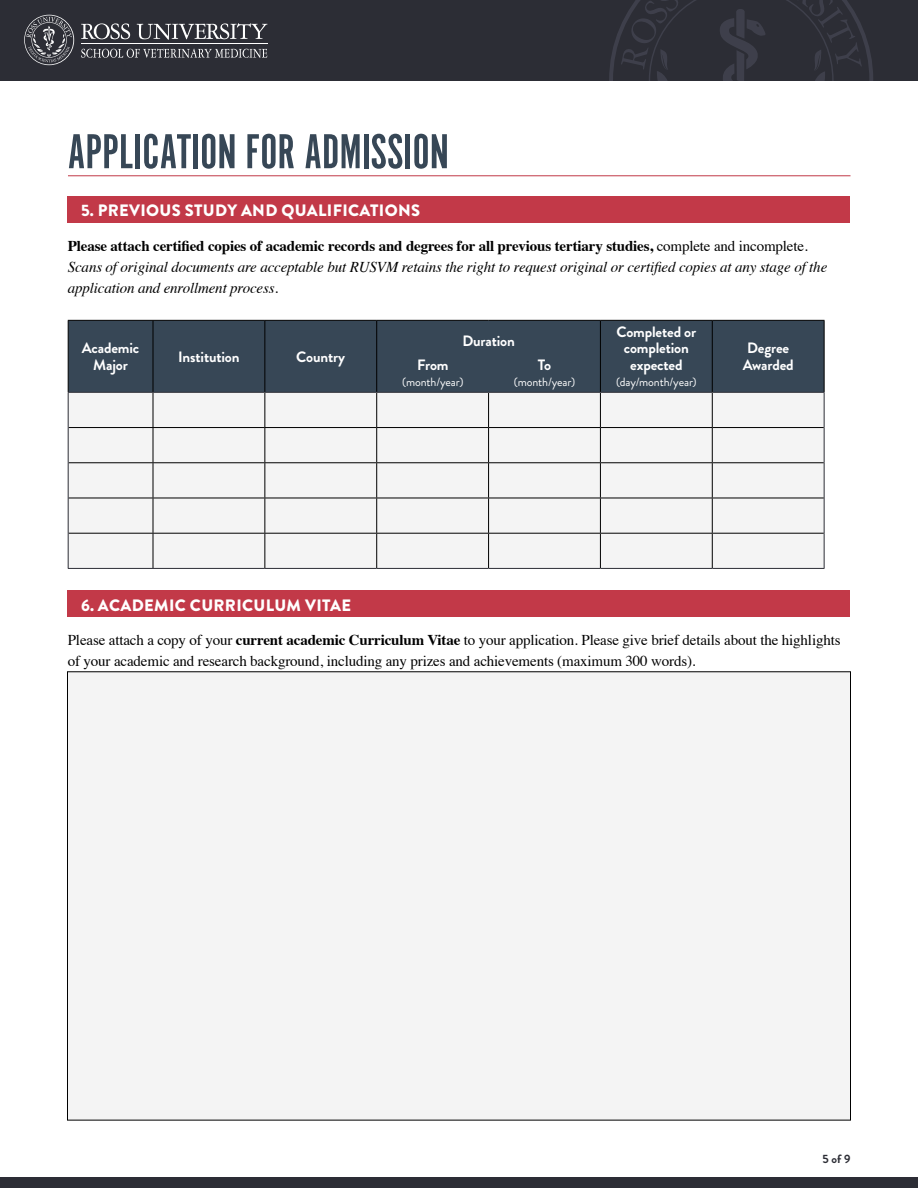
<style>
.page{position:relative;width:918px;height:1188px;background:#fff}
.page>*{position:absolute;margin:0;border:0;box-sizing:border-box;transform-origin:0 0}
.t1{font:51px "Alternate Got No 1 D";color:#374756}
.t2{font:900 16.5px "Brandon Grotesque";letter-spacing:.02em;color:#fff}
.t3{font:italic 15px/21px "Times";letter-spacing:-.01em;color:#000}
.t4{font:15px/21px "Times";letter-spacing:-.01em;color:#000}
.t5{font:700 15px/16.5px "Brandon Grotesque";letter-spacing:-.01em;color:#fff;text-align:center}
.t6{font:12px "Brandon Grotesque";letter-spacing:-.01em;color:#fff}
.t7{font:700 12px "Brandon Grotesque";color:#2c2d35}
.s1{font-weight:700;font-style:normal}
.s2{font-style:normal}
.s3{font-weight:700}
</style>
<div class="page">
<div style="left:0;top:0;width:918px;height:81px;background:#2c2d35"></div>
<svg style="left:609px;top:0;width:264px;height:81px"></svg>
<svg style="left:81px;top:23px;width:49px;height:16px"></svg>
<svg style="left:137px;top:23px;width:130px;height:17px"></svg>
<hr style="left:81px;top:43px;width:187px;height:1px;background:#fff">
<svg style="left:81px;top:49px;width:186px;height:9px"></svg>
<svg style="left:24px;top:15px;width:50px;height:50px"></svg>
<hr style="left:68px;top:175px;width:782px;height:1px;background:#c23948">
<div style="left:0;top:1177px;width:918px;height:11px;background:#2c2d35"></div>
<div style="left:68px;top:196px;width:782px;height:28px;background:#c23948"></div>
<div style="left:68px;top:590px;width:782px;height:27px;background:#c23948"></div>
<div style="left:69px;top:321px;width:755px;height:71px;background:#374756"></div>
<div style="left:69px;top:393px;width:755px;height:175px;background:#f4f4f4"></div>
<hr style="left:68px;top:320px;width:85px;height:1px;background:#000">
<hr style="left:68px;top:321px;width:1px;height:71px;background:#000">
<hr style="left:153px;top:320px;width:112px;height:1px;background:#000">
<hr style="left:153px;top:321px;width:1px;height:71px;background:#000">
<hr style="left:265px;top:320px;width:112px;height:1px;background:#000">
<hr style="left:264px;top:321px;width:1px;height:71px;background:#000">
<hr style="left:377px;top:320px;width:112px;height:1px;background:#000">
<hr style="left:376px;top:321px;width:1px;height:71px;background:#000">
<hr style="left:489px;top:320px;width:111px;height:1px;background:#000">
<hr style="left:600px;top:320px;width:112px;height:1px;background:#000">
<hr style="left:600px;top:321px;width:1px;height:71px;background:#000">
<hr style="left:712px;top:320px;width:113px;height:1px;background:#000">
<hr style="left:712px;top:321px;width:1px;height:71px;background:#000">
<hr style="left:824px;top:321px;width:1px;height:71px;background:#000">
<hr style="left:153px;top:393px;width:1px;height:34px;background:#000">
<hr style="left:264px;top:393px;width:1px;height:34px;background:#000">
<hr style="left:376px;top:393px;width:1px;height:34px;background:#000">
<hr style="left:488px;top:393px;width:1px;height:34px;background:#000">
<hr style="left:600px;top:393px;width:1px;height:34px;background:#000">
<hr style="left:712px;top:393px;width:1px;height:34px;background:#000">
<hr style="left:69px;top:427px;width:84px;height:1px;background:#000">
<hr style="left:153px;top:427px;width:112px;height:1px;background:#000">
<hr style="left:153px;top:428px;width:1px;height:34px;background:#000">
<hr style="left:265px;top:427px;width:112px;height:1px;background:#000">
<hr style="left:264px;top:428px;width:1px;height:34px;background:#000">
<hr style="left:377px;top:427px;width:112px;height:1px;background:#000">
<hr style="left:376px;top:428px;width:1px;height:34px;background:#000">
<hr style="left:489px;top:427px;width:111px;height:1px;background:#000">
<hr style="left:488px;top:428px;width:1px;height:34px;background:#000">
<hr style="left:600px;top:427px;width:112px;height:1px;background:#000">
<hr style="left:600px;top:428px;width:1px;height:34px;background:#000">
<hr style="left:712px;top:427px;width:112px;height:1px;background:#000">
<hr style="left:712px;top:428px;width:1px;height:34px;background:#000">
<hr style="left:69px;top:462px;width:84px;height:1px;background:#000">
<hr style="left:153px;top:462px;width:112px;height:1px;background:#000">
<hr style="left:153px;top:463px;width:1px;height:35px;background:#000">
<hr style="left:265px;top:462px;width:112px;height:1px;background:#000">
<hr style="left:264px;top:463px;width:1px;height:35px;background:#000">
<hr style="left:377px;top:462px;width:112px;height:1px;background:#000">
<hr style="left:376px;top:463px;width:1px;height:35px;background:#000">
<hr style="left:489px;top:462px;width:111px;height:1px;background:#000">
<hr style="left:488px;top:463px;width:1px;height:35px;background:#000">
<hr style="left:600px;top:462px;width:112px;height:1px;background:#000">
<hr style="left:600px;top:463px;width:1px;height:35px;background:#000">
<hr style="left:712px;top:462px;width:112px;height:1px;background:#000">
<hr style="left:712px;top:463px;width:1px;height:35px;background:#000">
<hr style="left:69px;top:498px;width:84px;height:1px;background:#000">
<hr style="left:153px;top:498px;width:112px;height:1px;background:#000">
<hr style="left:153px;top:498px;width:1px;height:35px;background:#000">
<hr style="left:265px;top:498px;width:112px;height:1px;background:#000">
<hr style="left:264px;top:498px;width:1px;height:35px;background:#000">
<hr style="left:377px;top:498px;width:112px;height:1px;background:#000">
<hr style="left:376px;top:498px;width:1px;height:35px;background:#000">
<hr style="left:489px;top:498px;width:111px;height:1px;background:#000">
<hr style="left:488px;top:498px;width:1px;height:35px;background:#000">
<hr style="left:600px;top:498px;width:112px;height:1px;background:#000">
<hr style="left:600px;top:498px;width:1px;height:35px;background:#000">
<hr style="left:712px;top:498px;width:112px;height:1px;background:#000">
<hr style="left:712px;top:498px;width:1px;height:35px;background:#000">
<hr style="left:69px;top:533px;width:84px;height:1px;background:#000">
<hr style="left:153px;top:533px;width:112px;height:1px;background:#000">
<hr style="left:153px;top:534px;width:1px;height:34px;background:#000">
<hr style="left:265px;top:533px;width:112px;height:1px;background:#000">
<hr style="left:264px;top:534px;width:1px;height:34px;background:#000">
<hr style="left:377px;top:533px;width:112px;height:1px;background:#000">
<hr style="left:376px;top:534px;width:1px;height:34px;background:#000">
<hr style="left:489px;top:533px;width:111px;height:1px;background:#000">
<hr style="left:488px;top:534px;width:1px;height:34px;background:#000">
<hr style="left:600px;top:533px;width:112px;height:1px;background:#000">
<hr style="left:600px;top:534px;width:1px;height:34px;background:#000">
<hr style="left:712px;top:533px;width:112px;height:1px;background:#000">
<hr style="left:712px;top:534px;width:1px;height:34px;background:#000">
<hr style="left:68px;top:392px;width:85px;height:1px;background:#2c2d35">
<hr style="left:68px;top:393px;width:1px;height:35px;background:#2c2d35">
<hr style="left:153px;top:392px;width:112px;height:1px;background:#2c2d35">
<hr style="left:265px;top:392px;width:112px;height:1px;background:#2c2d35">
<hr style="left:377px;top:392px;width:112px;height:1px;background:#2c2d35">
<hr style="left:489px;top:392px;width:111px;height:1px;background:#2c2d35">
<hr style="left:600px;top:392px;width:112px;height:1px;background:#2c2d35">
<hr style="left:712px;top:392px;width:113px;height:1px;background:#2c2d35">
<hr style="left:824px;top:393px;width:1px;height:35px;background:#2c2d35">
<hr style="left:68px;top:428px;width:1px;height:35px;background:#2c2d35">
<hr style="left:824px;top:428px;width:1px;height:35px;background:#2c2d35">
<hr style="left:68px;top:463px;width:1px;height:35px;background:#2c2d35">
<hr style="left:824px;top:463px;width:1px;height:35px;background:#2c2d35">
<hr style="left:68px;top:498px;width:1px;height:35px;background:#2c2d35">
<hr style="left:824px;top:498px;width:1px;height:35px;background:#2c2d35">
<hr style="left:68px;top:533px;width:1px;height:35px;background:#2c2d35">
<hr style="left:824px;top:533px;width:1px;height:35px;background:#2c2d35">
<hr style="left:68px;top:568px;width:85px;height:1px;background:#2c2d35">
<hr style="left:153px;top:568px;width:112px;height:1px;background:#2c2d35">
<hr style="left:265px;top:568px;width:112px;height:1px;background:#2c2d35">
<hr style="left:377px;top:568px;width:112px;height:1px;background:#2c2d35">
<hr style="left:489px;top:568px;width:111px;height:1px;background:#2c2d35">
<hr style="left:600px;top:568px;width:112px;height:1px;background:#2c2d35">
<hr style="left:712px;top:568px;width:113px;height:1px;background:#2c2d35">
<div style="left:68px;top:672px;width:782px;height:448px;background:#f4f4f4"></div>
<h1 class="t1" style="left:68px;top:126px;width:383px">APPLICATION FOR ADMISSION</h1>
<p class="t2" style="left:81px;top:199px;width:340px">5. PREVIOUS STUDY AND QUALIFICATIONS</p>
<p class="t3" style="left:68px;top:235px;width:761px"><span class="s1">Please attach certified copies of academic records and degrees for all previous tertiary studies,</span> <span class="s2">complete and incomplete.<br></span>Scans of original documents are acceptable but RUSVM retains the right to request original or certified copies at any stage of the application and enrollment process.</p>
<p class="t5" style="left:82px;top:340px;width:59px">Academic<br>Major</p>
<p class="t5" style="left:178px;top:348px;width:63px">Institution</p>
<p class="t5" style="left:296px;top:348px;width:50px">Country</p>
<p class="t5" style="left:462px;top:333px;width:54px">Duration</p>
<p class="t5" style="left:617px;top:324px;width:81px">Completed or completion expected</p>
<p class="t6" style="left:616px;top:374px;width:82px">(day/month/year)</p>
<p class="t5" style="left:417px;top:356px;width:33px">From</p>
<p class="t6" style="left:402px;top:374px;width:63px">(month/year)</p>
<p class="t5" style="left:538px;top:356px;width:15px">To</p>
<p class="t6" style="left:514px;top:374px;width:63px">(month/year)</p>
<p class="t5" style="left:743px;top:340px;width:53px;text-align:left">Degree<br>Awarded</p>
<p class="t2" style="left:81px;top:593px;width:271px">6. ACADEMIC CURRICULUM VITAE</p>
<p class="t4" style="left:68px;top:628px;width:774px">Please attach a copy of your <span class="s3">current academic Curriculum Vitae</span> to your application. Please give brief details about the highlights of your academic and research background, including any prizes and achievements (maximum 300 words).</p>
<p class="t7" style="left:823px;top:1150px;width:29px">5 of 9</p>
</div>
